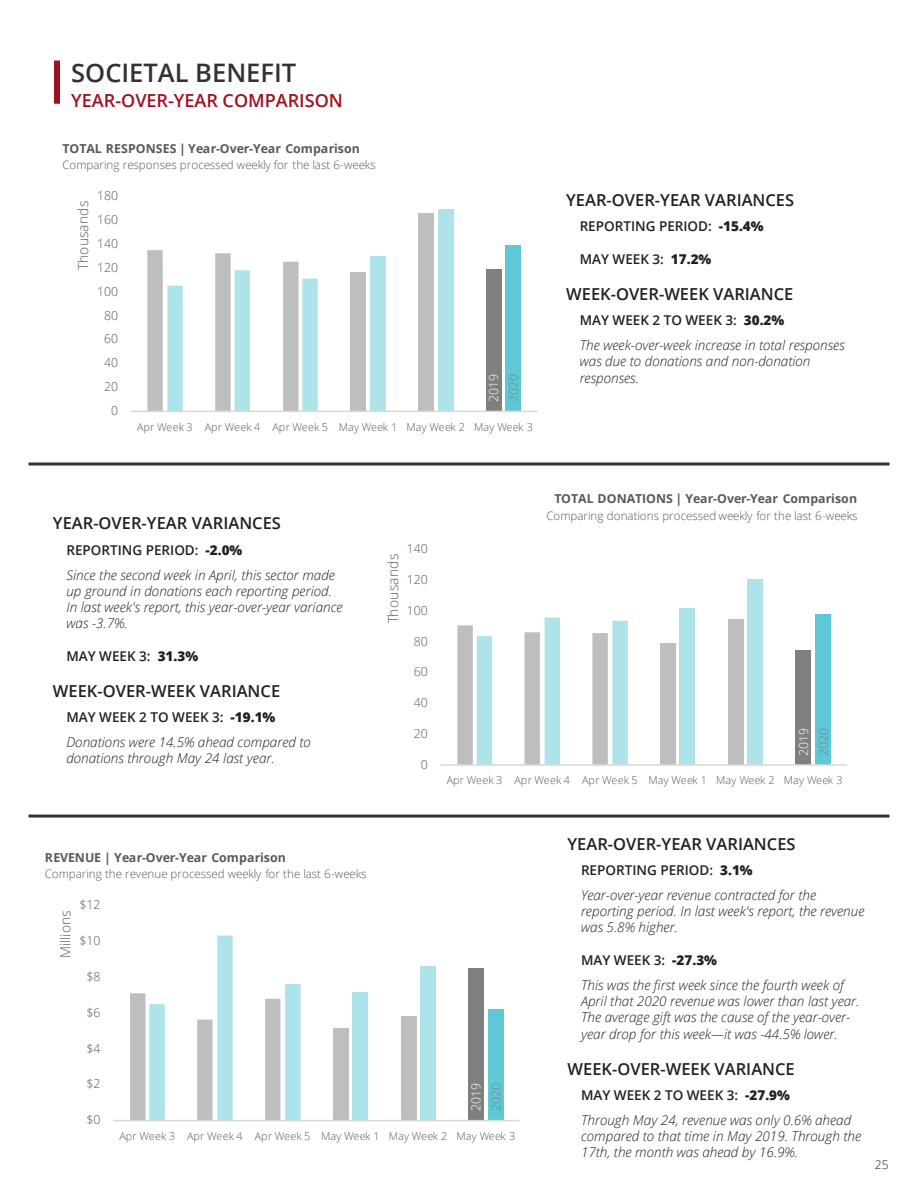
<style>
.page{position:relative;width:918px;height:1188px;background:#fff}
.page>*{position:absolute;margin:0;border:0;box-sizing:border-box;transform-origin:0 0}
.Page_Header_-_Black{font:600 25.5px "Open Sans";color:#333134}
.Blue_Text_-_Align_Le{font:600 18px "Open Sans";color:#9e1220}
.t1{font:600 16.5px "Open Sans";color:#231f20}
.t2{font:300 13.95px "Open Sans";letter-spacing:.02em;color:#595959}
.t3{font:300 13.95px "Open Sans";letter-spacing:-.005em;color:#595959}
.t4{font:italic 300 13.5px/16.2px "Open Sans";color:#231f20}
.t5{font:600 13.5px "Open Sans";color:#231f20}
.t6{font:700 12.3px "Open Sans";color:#595959}
.t7{font:300 12.3px "Open Sans";letter-spacing:-.01em;color:#595959}
.t8{font:300 12.3px/19.6px "Open Sans";letter-spacing:-.01em;color:#fff}
.t9{font:300 12px "Open Sans";color:#231f20}
.t10{font:300 11.55px "Open Sans";color:#595959}
.t11{font:300 10.8px "Open Sans";letter-spacing:.01em;color:#595959}
.s1{color:#7f7f7f}
.s2{font-weight:800}
</style>
<div class="page">
<div style="left:54px;top:61px;width:6px;height:43px;background:#9e1220"></div>
<hr style="left:28px;top:463px;width:862px;height:3px;background:#333134">
<hr style="left:28px;top:815px;width:862px;height:3px;background:#333134">
<div style="left:350px;top:273px;width:16px;height:138px;background:#bebebe"></div>
<div style="left:418px;top:213px;width:16px;height:198px;background:#bebebe"></div>
<div style="left:486px;top:269px;width:15px;height:142px;background:#7f7f7f"></div>
<div style="left:370px;top:256px;width:16px;height:155px;background:#aee3ea"></div>
<div style="left:438px;top:209px;width:16px;height:202px;background:#aee3ea"></div>
<div style="left:505px;top:246px;width:16px;height:165px;background:#5fc8d7"></div>
<svg style="left:147px;top:250px;width:171px;height:161px"></svg>
<hr style="left:131px;top:411px;width:407px;height:1px;background:#d9d9d9">
<div style="left:660px;top:644px;width:16px;height:121px;background:#bebebe"></div>
<div style="left:728px;top:620px;width:16px;height:145px;background:#bebebe"></div>
<div style="left:795px;top:650px;width:16px;height:115px;background:#7f7f7f"></div>
<div style="left:680px;top:608px;width:15px;height:157px;background:#aee3ea"></div>
<div style="left:747px;top:579px;width:16px;height:186px;background:#aee3ea"></div>
<div style="left:815px;top:615px;width:16px;height:150px;background:#5fc8d7"></div>
<svg style="left:457px;top:618px;width:171px;height:146px"></svg>
<hr style="left:440px;top:764px;width:407px;height:2px;background:#d9d9d9">
<div style="left:333px;top:1028px;width:15px;height:93px;background:#bebebe"></div>
<div style="left:401px;top:1016px;width:15px;height:105px;background:#bebebe"></div>
<div style="left:468px;top:968px;width:15px;height:153px;background:#7f7f7f"></div>
<div style="left:352px;top:993px;width:16px;height:128px;background:#aee3ea"></div>
<div style="left:420px;top:966px;width:16px;height:155px;background:#aee3ea"></div>
<div style="left:488px;top:1010px;width:15px;height:111px;background:#5fc8d7"></div>
<svg style="left:130px;top:935px;width:171px;height:185px"></svg>
<hr style="left:113px;top:1120px;width:407px;height:1px;background:#d9d9d9">
<p class="Page_Header_-_Black" style="left:71px;top:55px;width:227px">SOCIETAL BENEFIT</p>
<p class="Blue_Text_-_Align_Le" style="left:71px;top:88px;width:273px">YEAR-OVER-YEAR COMPARISON</p>
<p class="t6" style="left:63px;top:140px;width:299px">TOTAL RESPONSES | Year-Over-Year Comparison</p>
<p class="t10" style="left:63px;top:157px;width:315px">Comparing responses processed weekly for the last 6-weeks</p>
<p class="t2" style="left:74px;top:270px;width:71px;rotate:-90deg">Thousands</p>
<p class="t7" style="left:97px;top:187px;width:22px">180</p>
<p class="t7" style="left:97px;top:211px;width:22px">160</p>
<p class="t7" style="left:97px;top:235px;width:22px">140</p>
<p class="t7" style="left:97px;top:259px;width:22px">120</p>
<p class="t7" style="left:97px;top:283px;width:22px">100</p>
<p class="t7" style="left:104px;top:307px;width:15px">80</p>
<p class="t7" style="left:104px;top:331px;width:15px">60</p>
<p class="t7" style="left:104px;top:354px;width:15px">40</p>
<p class="t7" style="left:104px;top:378px;width:15px">20</p>
<p class="t7" style="left:111px;top:402px;width:9px">0</p>
<p class="t8" style="left:484px;top:402px;width:29px;rotate:-90deg">2019<br><span class="s1">2020</span></p>
<p class="t11" style="left:137px;top:419px;width:397px">Apr Week 3 Apr Week 4 Apr Week 5 May Week 1 May Week 2 May Week 3</p>
<p class="t1" style="left:566px;top:189px;width:230px">YEAR-OVER-YEAR VARIANCES</p>
<p class="t5" style="left:580px;top:217px;width:185px">REPORTING PERIOD: <span class="s2">-15.4%</span></p>
<p class="t5" style="left:580px;top:250px;width:133px">MAY WEEK 3: <span class="s2">17.2%</span></p>
<p class="t1" style="left:566px;top:282px;width:229px">WEEK-OVER-WEEK VARIANCE</p>
<p class="t5" style="left:580px;top:311px;width:206px">MAY WEEK 2 TO WEEK 3: <span class="s2">30.2%</span></p>
<p class="t4" style="left:580px;top:337px;width:267px">The week-over-week increase in total responses was due to donations and non-donation responses.</p>
<p class="t6" style="left:554px;top:490px;width:304px">TOTAL DONATIONS | Year-Over-Year Comparison</p>
<p class="t10" style="left:547px;top:508px;width:312px">Comparing donations processed weekly for the last 6-weeks</p>
<p class="t1" style="left:53px;top:512px;width:230px">YEAR-OVER-YEAR VARIANCES</p>
<p class="t5" style="left:66px;top:540px;width:178px">REPORTING PERIOD: <span class="s2">-2.0%</span></p>
<p class="t4" style="left:66px;top:566px;width:278px">Since the second week in April, this sector made up ground in donations each reporting period.<br>In last week's report, this year-over-year variance was -3.7%.</p>
<p class="t5" style="left:66px;top:647px;width:133px">MAY WEEK 3: <span class="s2">31.3%</span></p>
<p class="t1" style="left:53px;top:679px;width:229px">WEEK-OVER-WEEK VARIANCE</p>
<p class="t5" style="left:66px;top:708px;width:210px">MAY WEEK 2 TO WEEK 3: <span class="s2">-19.1%</span></p>
<p class="t4" style="left:66px;top:734px;width:246px">Donations were 14.5% ahead compared to donations through May 24 last year.</p>
<p class="t8" style="left:793px;top:756px;width:29px;rotate:-90deg">2019<br><span class="s1">2020</span></p>
<p class="t7" style="left:407px;top:541px;width:22px">140</p>
<p class="t2" style="left:383px;top:623px;width:71px;rotate:-90deg">Thousands</p>
<p class="t7" style="left:407px;top:571px;width:22px">120</p>
<p class="t7" style="left:407px;top:602px;width:22px">100</p>
<p class="t7" style="left:414px;top:633px;width:15px">80</p>
<p class="t7" style="left:414px;top:664px;width:15px">60</p>
<p class="t7" style="left:414px;top:694px;width:15px">40</p>
<p class="t7" style="left:414px;top:725px;width:15px">20</p>
<p class="t7" style="left:421px;top:756px;width:9px">0</p>
<p class="t11" style="left:447px;top:773px;width:397px">Apr Week 3 Apr Week 4 Apr Week 5 May Week 1 May Week 2 May Week 3</p>
<p class="t6" style="left:45px;top:849px;width:243px">REVENUE | Year-Over-Year Comparison</p>
<p class="t10" style="left:45px;top:866px;width:323px">Comparing the revenue processed weekly for the last 6-weeks</p>
<p class="t3" style="left:56px;top:958px;width:50px;rotate:-90deg">Millions</p>
<p class="t7" style="left:80px;top:896px;width:22px">$12</p>
<p class="t7" style="left:80px;top:932px;width:22px">$10</p>
<p class="t7" style="left:87px;top:968px;width:15px">$8</p>
<p class="t7" style="left:87px;top:1004px;width:15px">$6</p>
<p class="t7" style="left:87px;top:1040px;width:15px">$4</p>
<p class="t7" style="left:87px;top:1076px;width:15px">$2</p>
<p class="t7" style="left:87px;top:1111px;width:15px">$0</p>
<p class="t8" style="left:466px;top:1111px;width:29px;rotate:-90deg">2019<br><span class="s1">2020</span></p>
<p class="t11" style="left:120px;top:1129px;width:397px">Apr Week 3 Apr Week 4 Apr Week 5 May Week 1 May Week 2 May Week 3</p>
<p class="t1" style="left:568px;top:832px;width:230px">YEAR-OVER-YEAR VARIANCES</p>
<p class="t5" style="left:581px;top:861px;width:173px">REPORTING PERIOD: <span class="s2">3.1%</span></p>
<p class="t4" style="left:581px;top:887px;width:285px">Year-over-year revenue contracted for the reporting period. In last week's report, the revenue was 5.8% higher.</p>
<p class="t5" style="left:581px;top:951px;width:138px">MAY WEEK 3: <span class="s2">-27.3%</span></p>
<p class="t4" style="left:581px;top:977px;width:280px">This was the first week since the fourth week of April that 2020 revenue was lower than last year.<br>The average gift was the cause of the year-over&shy;year drop for this week—it was -44.5% lower.</p>
<p class="t1" style="left:568px;top:1057px;width:229px">WEEK-OVER-WEEK VARIANCE</p>
<p class="t5" style="left:581px;top:1086px;width:210px">MAY WEEK 2 TO WEEK 3: <span class="s2">-27.9%</span></p>
<p class="t4" style="left:581px;top:1112px;width:282px">Through May 24, revenue was only 0.6% ahead compared to that time in May 2019. Through the<br>17th, the month was ahead by 16.9%.</p>
<p class="t9" style="left:875px;top:1157px;width:15px">25</p>
</div>
